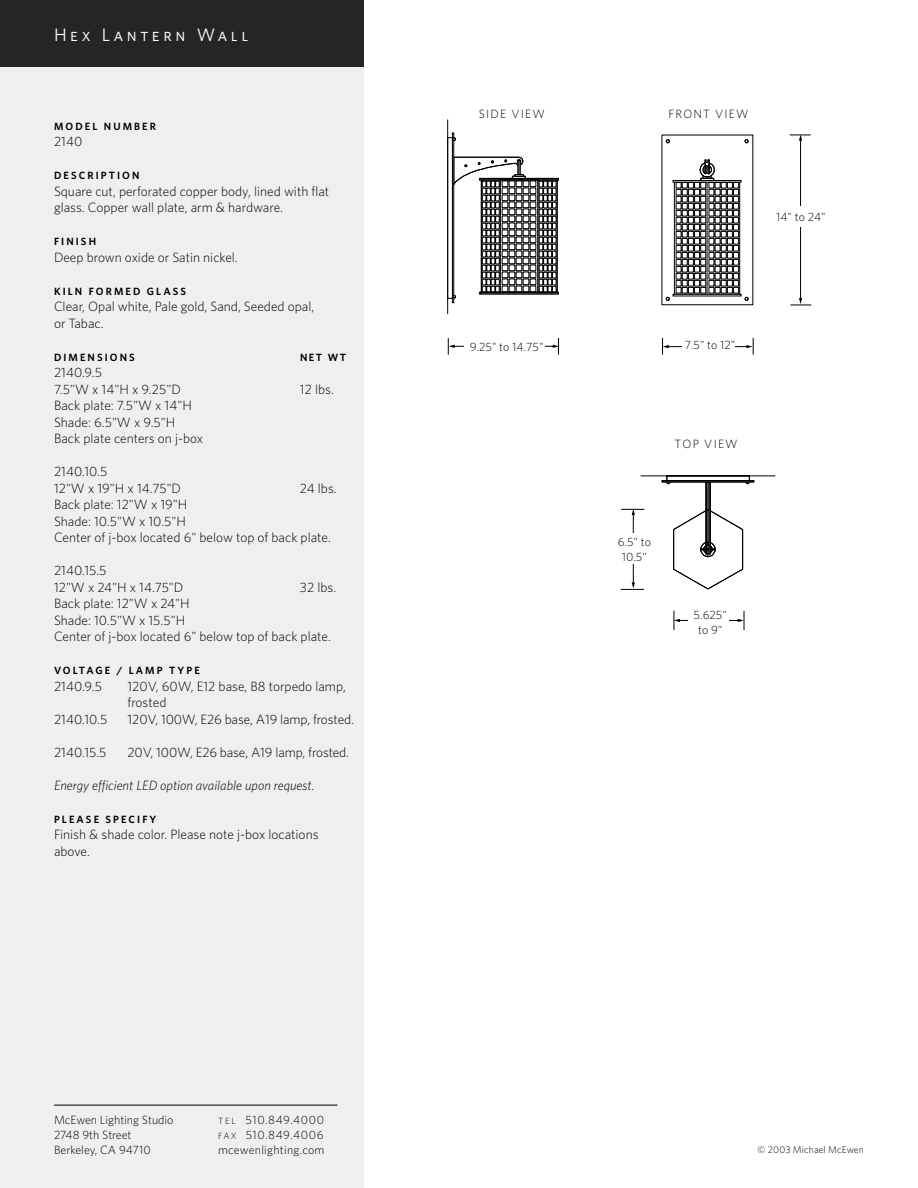
<style>
.page{position:relative;width:918px;height:1188px;background:#fff}
.page>*{position:absolute;margin:0;border:0;box-sizing:border-box;transform-origin:0 0}
.Product_Name_Back{font:18px "Whitney HTF Book SC";letter-spacing:.2em;color:#fff}
.Back_Text{font:300 13.5px/16.5px "Whitney HTF";color:#000}
.t1{font:italic 300 13.5px "Whitney HTF";color:#000}
.t2{font:300 12px/15px "Whitney HTF";color:#000;text-align:center}
.t3{font:300 12px "Whitney HTF";letter-spacing:.1em;color:#000}
.Back_Text_Headers{font:600 10.5px "Whitney HTF";letter-spacing:.2em;color:#000}
.t4{font:300 9.75px "Whitney HTF";letter-spacing:.01em;color:#000}
.s1{font-size:9px}
</style>
<div class="page">
<div style="left:0;top:67px;width:364px;height:1121px;background:#f1efed"></div>
<div style="left:0;top:0;width:364px;height:68px;background:#262526"></div>
<hr style="left:54px;top:1105px;width:284px;height:1px;background:#000">
<hr style="left:633px;top:514px;width:1px;height:69px;background:#000">
<hr style="left:800px;top:140px;width:1px;height:159px;background:#000">
<hr style="left:454px;top:346px;width:100px;height:1px;background:#000">
<div style="left:452px;top:133px;width:2px;height:170px;background:#fff;border:1px solid #000"></div>
<svg style="left:448px;top:137px;width:5px;height:161px"></svg>
<hr style="left:447px;top:120px;width:1px;height:194px;background:#000">
<div style="left:464px;top:339px;width:81px;height:15px;background:#fff"></div>
<hr style="left:668px;top:346px;width:80px;height:1px;background:#000">
<div style="left:682px;top:343px;width:52px;height:7px;background:#fff"></div>
<svg style="left:666px;top:140px;width:4px;height:3px"></svg>
<div style="left:673px;top:180px;width:68px;height:2px;background:#fff;border:1px solid #000"></div>
<div style="left:673px;top:294px;width:68px;height:2px;background:#fff;border:1px solid #000"></div>
<svg style="left:662px;top:338px;width:7px;height:17px"></svg>
<svg style="left:746px;top:338px;width:8px;height:17px"></svg>
<hr style="left:679px;top:620px;width:60px;height:1px;background:#000">
<div style="left:616px;top:533px;width:36px;height:30px;background:#fff"></div>
<svg style="left:790px;top:298px;width:21px;height:8px"></svg>
<svg style="left:790px;top:135px;width:21px;height:6px"></svg>
<svg style="left:674px;top:611px;width:6px;height:19px"></svg>
<svg style="left:738px;top:611px;width:7px;height:19px"></svg>
<svg style="left:640px;top:476px;width:135px;height:8px"></svg>
<svg style="left:673px;top:509px;width:70px;height:80px"></svg>
<div style="left:706px;top:482px;width:1px;height:72px;border:1px solid #000"></div>
<div style="left:709px;top:482px;width:2px;height:72px;border:1px solid #000"></div>
<svg style="left:621px;top:582px;width:23px;height:8px"></svg>
<svg style="left:621px;top:509px;width:23px;height:6px"></svg>
<div style="left:688px;top:614px;width:40px;height:18px;background:#fff"></div>
<svg style="left:448px;top:338px;width:7px;height:17px"></svg>
<svg style="left:553px;top:338px;width:6px;height:17px"></svg>
<div style="left:790px;top:206px;width:25px;height:21px;background:#fff"></div>
<svg style="left:452px;top:157px;width:287px;height:144px"></svg>
<p class="Product_Name_Back" style="left:54px;top:24px;width:196px">Hex Lantern Wall</p>
<p class="Back_Text_Headers" style="left:54px;top:120px;width:103px">MODEL NUMBER</p>
<p class="Back_Text" style="left:54px;top:133px;width:30px">2140</p>
<p class="Back_Text_Headers" style="left:54px;top:169px;width:87px">DESCRIPTION</p>
<p class="Back_Text" style="left:54px;top:183px;width:277px">Square cut, perforated copper body, lined with flat glass. Copper wall plate, arm &amp; hardware.</p>
<p class="Back_Text_Headers" style="left:54px;top:235px;width:44px">FINISH</p>
<p class="Back_Text" style="left:54px;top:249px;width:185px">Deep brown oxide or Satin nickel.</p>
<p class="Back_Text_Headers" style="left:54px;top:285px;width:134px">KILN FORMED GLASS</p>
<p class="Back_Text" style="left:54px;top:298px;width:262px">Clear, Opal white, Pale gold, Sand, Seeded opal,</p>
<p class="Back_Text" style="left:54px;top:315px;width:51px">or Tabac.</p>
<p class="Back_Text_Headers" style="left:54px;top:351px;width:82px">DIMENSIONS</p>
<p class="Back_Text_Headers" style="left:300px;top:351px;width:48px">NET WT</p>
<p class="Back_Text" style="left:54px;top:364px;width:50px">2140.9.5</p>
<p class="Back_Text" style="left:54px;top:381px;width:128px">7.5"W x 14"H x 9.25"D</p>
<p class="Back_Text" style="left:300px;top:381px;width:35px">12 lbs.</p>
<p class="Back_Text" style="left:54px;top:397px;width:139px">Back plate: 7.5"W x 14"H</p>
<p class="Back_Text" style="left:54px;top:414px;width:123px">Shade: 6.5"W x 9.5"H</p>
<p class="Back_Text" style="left:54px;top:430px;width:151px">Back plate centers on j-box</p>
<p class="Back_Text" style="left:54px;top:463px;width:55px">2140.10.5</p>
<p class="Back_Text" style="left:54px;top:480px;width:129px">12"W x 19"H x 14.75"D</p>
<p class="Back_Text" style="left:300px;top:480px;width:38px">24 lbs.</p>
<p class="Back_Text" style="left:54px;top:496px;width:135px">Back plate: 12"W x 19"H</p>
<p class="Back_Text" style="left:54px;top:513px;width:134px">Shade: 10.5"W x 10.5"H</p>
<p class="Back_Text" style="left:54px;top:529px;width:279px">Center of j-box located 6" below top of back plate.</p>
<p class="Back_Text" style="left:54px;top:562px;width:54px">2140.15.5</p>
<p class="Back_Text" style="left:54px;top:579px;width:131px">12"W x 24"H x 14.75"D</p>
<p class="Back_Text" style="left:300px;top:579px;width:38px">32 lbs.</p>
<p class="Back_Text" style="left:54px;top:595px;width:137px">Back plate: 12"W x 24"H</p>
<p class="Back_Text" style="left:54px;top:612px;width:133px">Shade: 10.5"W x 15.5"H</p>
<p class="Back_Text" style="left:54px;top:628px;width:279px">Center of j-box located 6" below top of back plate.</p>
<p class="Back_Text_Headers" style="left:54px;top:664px;width:147px">VOLTAGE / LAMP TYPE</p>
<p class="Back_Text" style="left:54px;top:678px;width:50px">2140.9.5</p>
<p class="Back_Text" style="left:127px;top:678px;width:220px">120V, 60W, E12 base, B8 torpedo lamp, frosted</p>
<p class="Back_Text" style="left:54px;top:711px;width:55px">2140.10.5</p>
<p class="Back_Text" style="left:128px;top:711px;width:228px">120V, 100W, E26 base, A19 lamp, frosted.</p>
<p class="Back_Text" style="left:54px;top:744px;width:54px">2140.15.5</p>
<p class="Back_Text" style="left:128px;top:744px;width:223px">20V, 100W, E26 base, A19 lamp, frosted.</p>
<p class="t1" style="left:54px;top:777px;width:262px">Energy efficient LED option available upon request.</p>
<p class="Back_Text_Headers" style="left:54px;top:813px;width:104px">PLEASE SPECIFY</p>
<p class="Back_Text" style="left:54px;top:826px;width:266px">Finish &amp; shade color. Please note j-box locations above.</p>
<p class="t2" style="left:54px;top:1112px;width:121px;text-align:left">McEwen Lighting Studio<br>2748 9th Street<br>Berkeley, CA 94710</p>
<p class="t2" style="left:218px;top:1112px;width:108px;text-align:justify"><span class="s1">TEL</span> 510.849.4000<br><span class="s1">FAX</span> 510.849.4006 mcewenlighting.com</p>
<p class="t3" style="left:479px;top:107px;width:67px">SIDE VIEW</p>
<p class="t3" style="left:669px;top:107px;width:82px">FRONT VIEW</p>
<p class="t2" style="left:776px;top:209px;width:51px">14" to 24"</p>
<p class="t2" style="left:470px;top:339px;width:75px">9.25" to 14.75"</p>
<p class="t2" style="left:685px;top:338px;width:52px">7.5" to 12"</p>
<p class="t2" style="left:675px;top:436px;width:65px">TOP VIEW</p>
<p class="t2" style="left:618px;top:535px;width:35px;line-height:14.4px">6.5" to<br>10.5"</p>
<p class="t2" style="left:694px;top:608px;width:35px;line-height:14.4px">5.625" to 9"</p>
<p class="t4" style="left:758px;top:1144px;width:108px">© 2003 Michael McEwen</p>
</div>
